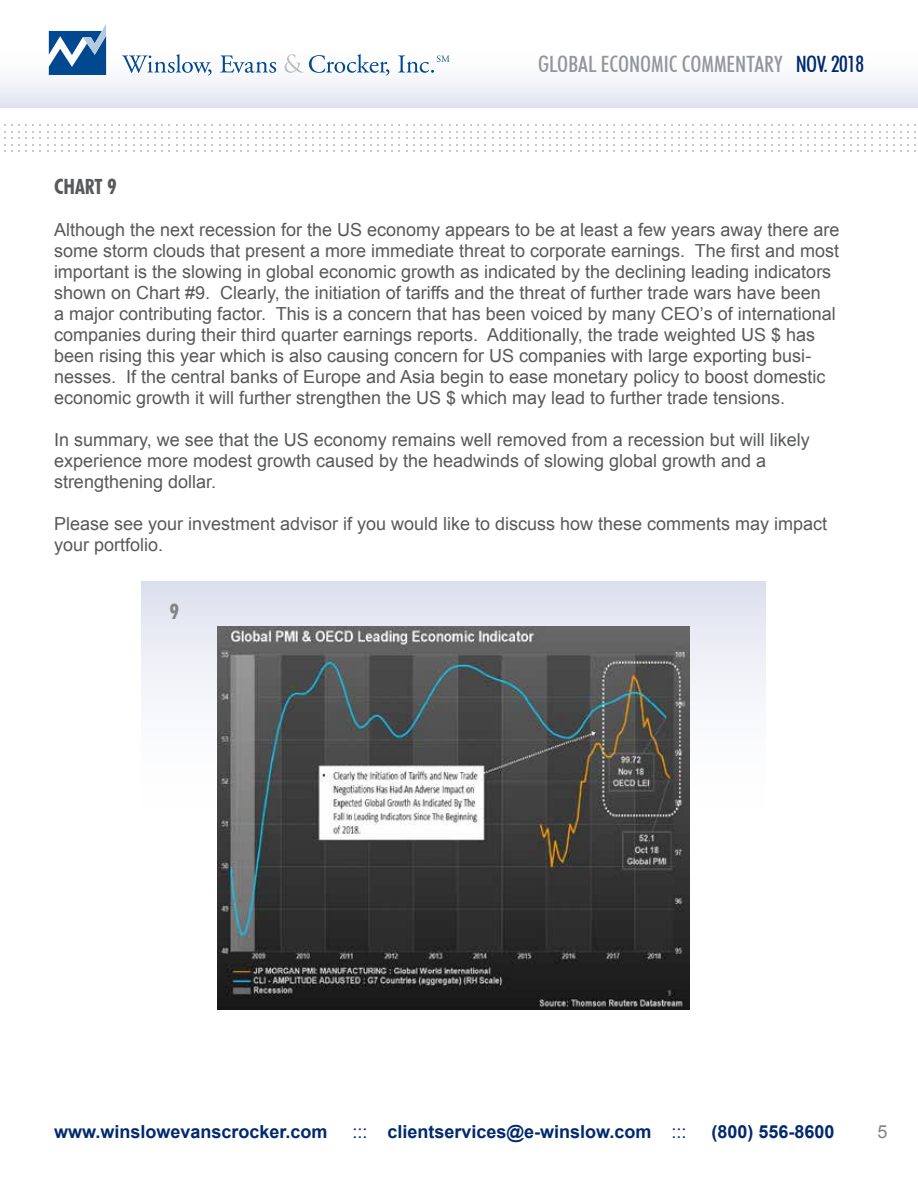
<style>
.page{position:relative;width:918px;height:1188px;background:#fff}
.page>*{position:absolute;margin:0;border:0;box-sizing:border-box;transform-origin:0 0}
.t1{font:500 condensed 22.5px "Futura BT";color:#939598}
.t2{font:700 condensed 21px "Futura BT";color:#58595b}
.t3{font:700 condensed 21px "Futura BT";color:#808285}
.t4{font:18px/21px "Arial";color:#58595b}
.t5{font:700 18px "Arial";color:#00296e}
.t6{font:18px "Arial";color:#808285}
.s1{color:#00296e}
.s2{font-weight:400}
</style>
<div class="page">
<svg style="left:370px;top:124px;width:30px;height:28px"></svg>
<svg style="left:413px;top:124px;width:23px;height:28px"></svg>
<svg style="left:456px;top:124px;width:23px;height:28px"></svg>
<svg style="left:499px;top:124px;width:23px;height:28px"></svg>
<svg style="left:542px;top:124px;width:23px;height:28px"></svg>
<svg style="left:578px;top:124px;width:30px;height:28px"></svg>
<svg style="left:621px;top:124px;width:30px;height:28px"></svg>
<svg style="left:664px;top:124px;width:30px;height:28px"></svg>
<svg style="left:11px;top:124px;width:23px;height:28px"></svg>
<svg style="left:54px;top:124px;width:23px;height:28px"></svg>
<svg style="left:97px;top:124px;width:23px;height:28px"></svg>
<svg style="left:133px;top:124px;width:30px;height:28px"></svg>
<svg style="left:176px;top:124px;width:30px;height:28px"></svg>
<svg style="left:219px;top:124px;width:30px;height:28px"></svg>
<svg style="left:262px;top:124px;width:30px;height:28px"></svg>
<svg style="left:305px;top:124px;width:30px;height:28px"></svg>
<svg style="left:348px;top:124px;width:9px;height:28px"></svg>
<svg style="left:721px;top:124px;width:23px;height:28px"></svg>
<svg style="left:757px;top:124px;width:30px;height:28px"></svg>
<svg style="left:800px;top:124px;width:30px;height:28px"></svg>
<svg style="left:843px;top:124px;width:30px;height:28px"></svg>
<svg style="left:886px;top:124px;width:30px;height:28px"></svg>
<div style="left:0;top:0;width:918px;height:108px;background:linear-gradient(to bottom,#fff,#ebecf5)"></div>
<svg style="left:49px;top:24px;width:57px;height:51px"></svg>
<svg style="left:122px;top:54px;width:90px;height:22px"></svg>
<svg style="left:220px;top:55px;width:56px;height:18px"></svg>
<svg style="left:285px;top:54px;width:104px;height:22px"></svg>
<svg style="left:398px;top:55px;width:51px;height:18px"></svg>
<svg style="left:141px;top:581px;width:625px;height:429px"></svg>
<img style="left:217px;top:626px;width:473px;height:383px">
<p class="t1" style="left:538px;top:51px;width:327px">GLOBAL ECONOMIC COMMENTARY <span class="s1">NOV. 2018</span></p>
<p class="t2" style="left:54px;top:174px;width:64px">CHART 9</p>
<p class="t4" style="left:54px;top:220px;width:787px">Although the next recession for the US economy appears to be at least a few years away there are some storm clouds that present a more immediate threat to corporate earnings. The first and most important is the slowing in global economic growth as indicated by the declining leading indicators shown on Chart #9. Clearly, the initiation of tariffs and the threat of further trade wars have been<br>a major contributing factor. This is a concern that has been voiced by many CEO’s of international companies during their third quarter earnings reports. Additionally, the trade weighted US $ has been rising this year which is also causing concern for US companies with large exporting busi&shy;nesses. If the central banks of Europe and Asia begin to ease monetary policy to boost domestic economic growth it will further strengthen the US $ which may lead to further trade tensions.</p>
<p class="t4" style="left:54px;top:430px;width:757px">In summary, we see that the US economy remains well removed from a recession but will likely experience more modest growth caused by the headwinds of slowing global growth and a strengthening dollar.</p>
<p class="t4" style="left:54px;top:514px;width:775px">Please see your investment advisor if you would like to discuss how these comments may impact your portfolio.</p>
<p class="t3" style="left:170px;top:599px;width:11px">9</p>
<p class="t5" style="left:54px;top:1120px;width:275px">www.winslowevanscrocker.com</p>
<p class="t5" style="left:352px;top:1120px;width:336px"><span class="s2">:::</span> clientservices@e-winslow.com <span class="s2">:::</span></p>
<p class="t5" style="left:711px;top:1120px;width:125px">(800) 556-8600</p>
<p class="t6" style="left:878px;top:1120px;width:12px">5</p>
</div>
